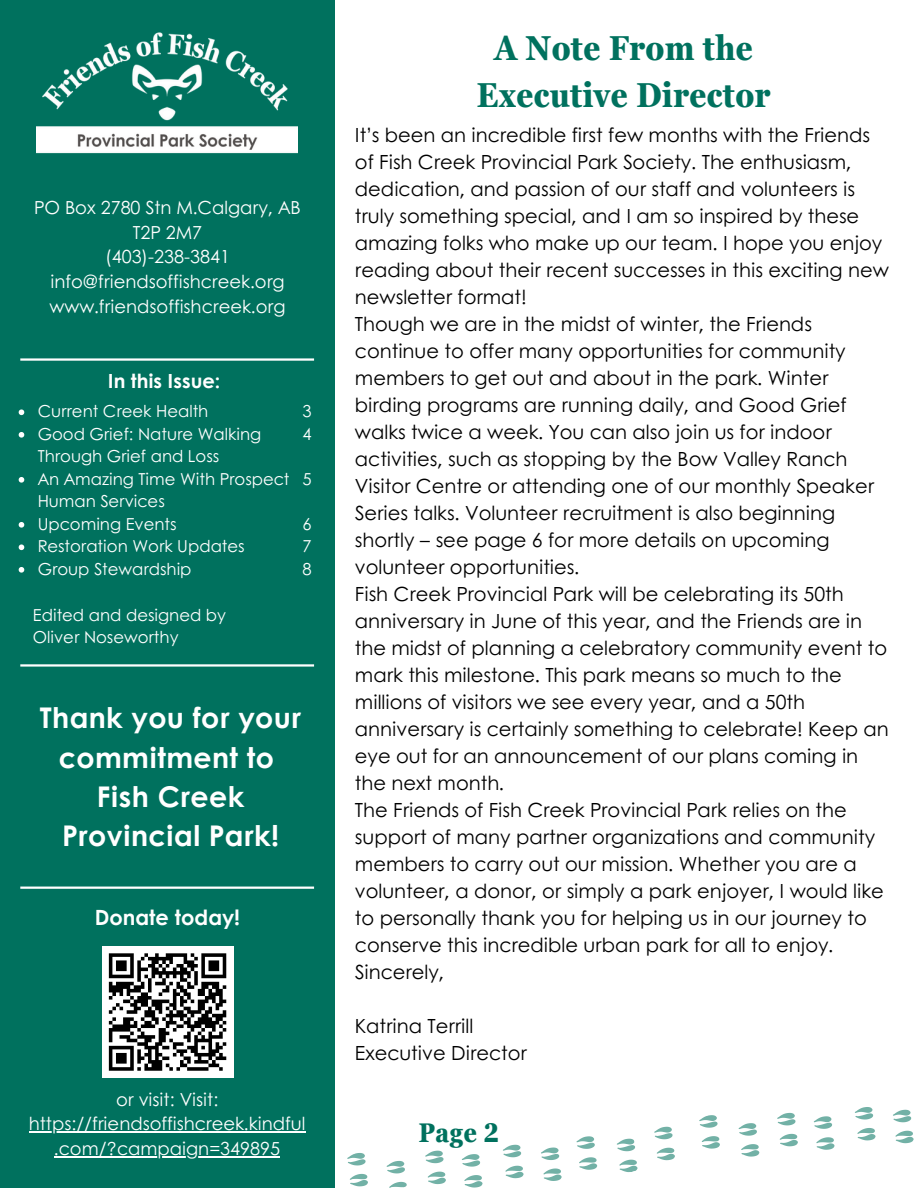
<style>
.page{position:relative;width:918px;height:1188px;background:#fff}
.page>*{position:absolute;margin:0;border:0;box-sizing:border-box;transform-origin:0 0}
.t1{font:700 condensed 34.65px/47.8px "Georgia Pro";color:#00715e;text-align:center}
.t2{font:700 28.5px/39.3px "Century Gothic";letter-spacing:.015em;color:#fff;text-align:center}
.t3{font:700 condensed 27px "Georgia Pro";color:#00715e}
.t4{font:700 21px "Century Gothic";color:#fff}
.t5{font:19.5px/27px "Century Gothic";color:#000}
.t6{font:700 19.5px "Century Gothic";color:#fff}
.t7{font:18px/24.8px "Century Gothic";color:#fff;text-align:center}
.t8{font:16.5px/22.5px "Century Gothic";color:#fff}
</style>
<div class="page">
<svg style="left:616px;top:1138px;width:22px;height:35px"></svg>
<svg style="left:576px;top:1136px;width:22px;height:34px"></svg>
<svg style="left:541px;top:1147px;width:21px;height:34px"></svg>
<svg style="left:503px;top:1144px;width:21px;height:35px"></svg>
<svg style="left:461px;top:1154px;width:22px;height:34px"></svg>
<svg style="left:425px;top:1150px;width:21px;height:35px"></svg>
<svg style="left:386px;top:1160px;width:21px;height:28px"></svg>
<svg style="left:347px;top:1153px;width:21px;height:34px"></svg>
<svg style="left:893px;top:1109px;width:21px;height:35px"></svg>
<svg style="left:854px;top:1107px;width:22px;height:34px"></svg>
<svg style="left:813px;top:1116px;width:22px;height:34px"></svg>
<svg style="left:777px;top:1112px;width:21px;height:35px"></svg>
<svg style="left:738px;top:1123px;width:22px;height:34px"></svg>
<svg style="left:699px;top:1115px;width:21px;height:34px"></svg>
<svg style="left:654px;top:1126px;width:21px;height:35px"></svg>
<div style="left:0;top:0;width:334px;height:1188px;background:#00715e"></div>
<img style="left:36px;top:32px;width:261px;height:122px">
<div style="left:102px;top:946px;width:131px;height:132px;background:#fff"></div>
<svg style="left:108px;top:953px;width:119px;height:118px"></svg>
<hr style="left:20px;top:887px;width:294px;height:2px;background:#fff">
<hr style="left:20px;top:358px;width:294px;height:3px;background:#fff">
<svg style="left:19px;top:409px;width:5px;height:6px"></svg>
<svg style="left:19px;top:432px;width:5px;height:6px"></svg>
<svg style="left:19px;top:477px;width:5px;height:6px"></svg>
<svg style="left:19px;top:522px;width:5px;height:6px"></svg>
<svg style="left:19px;top:544px;width:5px;height:6px"></svg>
<svg style="left:19px;top:567px;width:5px;height:6px"></svg>
<hr style="left:29px;top:1132px;width:277px;height:1px;background:#fff">
<hr style="left:54px;top:1156px;width:226px;height:1px;background:#fff">
<hr style="left:20px;top:664px;width:294px;height:3px;background:#fff">
<p class="t7" style="left:34px;top:194px;width:268px">PO Box 2780 Stn M.Calgary, AB<br>T2P 2M7</p>
<p class="t7" style="left:105px;top:244px;width:126px">(403)-238-3841</p>
<p class="t7" style="left:50px;top:269px;width:236px">info@friendsoffishcreek.org</p>
<p class="t7" style="left:50px;top:293px;width:237px">www.friendsoffishcreek.org</p>
<p class="t6" style="left:108px;top:366px;width:114px">In this Issue:</p>
<h3 class="t8" style="left:38px;top:399px;width:172px">Current Creek Health</h3>
<p class="t8" style="left:38px;top:422px;width:225px">Good Grief: Nature Walking<br>Through Grief and Loss</p>
<p class="t8" style="left:38px;top:467px;width:253px">An Amazing Time With Prospect<br>Human Services</p>
<p class="t8" style="left:38px;top:512px;width:140px">Upcoming Events</p>
<p class="t8" style="left:38px;top:534px;width:208px">Restoration Work Updates</p>
<p class="t8" style="left:38px;top:557px;width:155px">Group Stewardship</p>
<p class="t8" style="left:33px;top:603px;width:195px">Edited and designed by</p>
<h1 class="t8" style="left:33px;top:626px;width:147px">Oliver Noseworthy</h1>
<p class="t8" style="left:302px;top:399px;width:11px">3</p>
<p class="t8" style="left:302px;top:422px;width:11px">4</p>
<p class="t8" style="left:302px;top:467px;width:11px">5</p>
<h2 class="t8" style="left:302px;top:512px;width:11px">6</h2>
<p class="t8" style="left:302px;top:534px;width:11px">7</p>
<h3 class="t8" style="left:302px;top:557px;width:11px">8</h3>
<p class="t2" style="left:40px;top:697px;width:263px">Thank you for your commitment to<br>Fish Creek<br>Provincial Park!</p>
<p class="t4" style="left:95px;top:901px;width:147px">Donate today!</p>
<p class="t7" style="left:116px;top:1086px;width:104px">or visit: Visit:</p>
<p class="t7" style="left:29px;top:1111px;width:278px">https://friendsoffishcreek.kindful</p>
<p class="t7" style="left:54px;top:1135px;width:227px">.com/?campaign=349895</p>
<p class="t1" style="left:477px;top:24px;width:296px">A Note From the<br>Executive Director</p>
<p class="t5" style="left:355px;top:120px;width:536px">It’s been an incredible first few months with the Friends of Fish Creek Provincial Park Society. The enthusiasm, dedication, and passion of our staff and volunteers is truly something special, and I am so inspired by these amazing folks who make up our team. I hope you enjoy reading about their recent successes in this exciting new newsletter format!<br>Though we are in the midst of winter, the Friends continue to offer many opportunities for community members to get out and about in the park. Winter birding programs are running daily, and Good Grief walks twice a week. You can also join us for indoor activities, such as stopping by the Bow Valley Ranch Visitor Centre or attending one of our monthly Speaker Series talks. Volunteer recruitment is also beginning shortly – see page 6 for more details on upcoming volunteer opportunities.<br>Fish Creek Provincial Park will be celebrating its 50th anniversary in June of this year, and the Friends are in the midst of planning a celebratory community event to mark this milestone. This park means so much to the millions of visitors we see every year, and a 50th anniversary is certainly something to celebrate! Keep an eye out for an announcement of our plans coming in the next month.<br>The Friends of Fish Creek Provincial Park relies on the support of many partner organizations and community members to carry out our mission. Whether you are a volunteer, a donor, or simply a park enjoyer, I would like to personally thank you for helping us in our journey to conserve this incredible urban park for all to enjoy.<br>Sincerely,</p>
<p class="t5" style="left:355px;top:1011px;width:173px">Katrina Terrill<br>Executive Director</p>
<p class="t3" style="left:418px;top:1118px;width:82px">Page 2</p>
</div>
